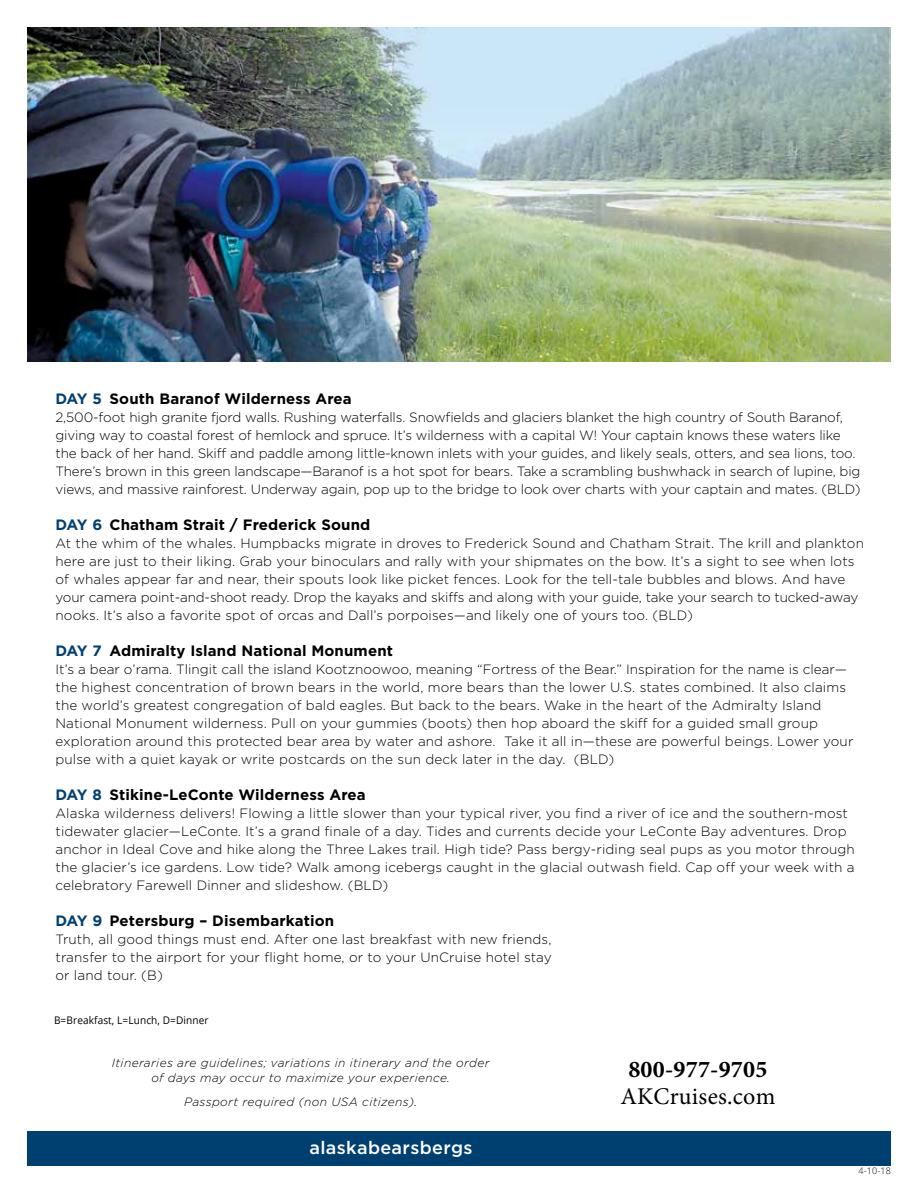
<style>
.page{position:relative;width:918px;height:1188px;background:#fff}
.page>*{position:absolute;margin:0;border:0;box-sizing:border-box;transform-origin:0 0}
.t1{font:24px "Minion Pro";letter-spacing:.01em;color:#000}
.t2{font:700 24px "Minion Pro";letter-spacing:.01em;color:#000}
.t3{font:500 18px "Gotham HTF";letter-spacing:.02em;color:#fff}
.t4{font:700 15px "Gotham HTF";letter-spacing:.01em;color:#000}
.t5{font:300 13.5px/18px "Gotham HTF";letter-spacing:.01em;color:#000}
.t6{font:300 13.5px/18px "Gotham HTF";letter-spacing:-.01em;color:#000}
.t7{font:italic 300 12px/14.4px "Gotham HTF";letter-spacing:.03em;color:#000;text-align:center}
.t8{font:10.5px "Open Sans";letter-spacing:.01em;color:#000;scale:.96 1}
.t9{font:300 9px "Open Sans";color:#000}
.s1{color:#004071}
</style>
<div class="page">
<div style="left:27px;top:1131px;width:864px;height:35px;background:#004071"></div>
<img style="left:27px;top:27px;width:864px;height:335px">
<img style="left:28px;top:27px;width:862px;height:177px">
<p class="t4" style="left:56px;top:390px;width:298px"><span class="s1">DAY 5</span> South Baranof Wilderness Area</p>
<p class="t6" style="left:56px;top:408px;width:807px">2,500-foot high granite fjord walls. Rushing waterfalls. Snowfields and glaciers blanket the high country of South Baranof, giving way to coastal forest of hemlock and spruce. It’s wilderness with a capital W! Your captain knows these waters like the back of her hand. Skiff and paddle among little-known inlets with your guides, and likely seals, otters, and sea lions, too.<br>There’s brown in this green landscape—Baranof is a hot spot for bears. Take a scrambling bushwhack in search of lupine, big views, and massive rainforest. Underway again, pop up to the bridge to look over charts with your captain and mates. (BLD)</p>
<p class="t4" style="left:56px;top:516px;width:316px"><span class="s1">DAY 6</span> Chatham Strait / Frederick Sound</p>
<p class="t5" style="left:56px;top:534px;width:810px">At the whim of the whales. Humpbacks migrate in droves to Frederick Sound and Chatham Strait. The krill and plankton here are just to their liking. Grab your binoculars and rally with your shipmates on the bow. It’s a sight to see when lots of whales appear far and near, their spouts look like picket fences. Look for the tell-tale bubbles and blows. And have your camera point-and-shoot ready. Drop the kayaks and skiffs and along with your guide, take your search to tucked-away nooks. It’s also a favorite spot of orcas and Dall’s porpoises—and likely one of yours too. (BLD)</p>
<p class="t4" style="left:56px;top:642px;width:339px"><span class="s1">DAY 7</span> Admiralty Island National Monument</p>
<p class="t5" style="left:56px;top:660px;width:799px">It’s a bear o’rama. Tlingit call the island Kootznoowoo, meaning “Fortress of the Bear.” Inspiration for the name is clear— the highest concentration of brown bears in the world, more bears than the lower U.S. states combined. It also claims the world’s greatest congregation of bald eagles. But back to the bears. Wake in the heart of the Admiralty Island National Monument wilderness. Pull on your gummies (boots) then hop aboard the skiff for a guided small group exploration around this protected bear area by water and ashore. Take it all in—these are powerful beings. Lower your pulse with a quiet kayak or write postcards on the sun deck later in the day. (BLD)</p>
<p class="t4" style="left:56px;top:786px;width:312px"><span class="s1">DAY 8</span> Stikine-LeConte Wilderness Area</p>
<p class="t5" style="left:56px;top:804px;width:801px">Alaska wilderness delivers! Flowing a little slower than your typical river, you find a river of ice and the southern-most tidewater glacier—LeConte. It’s a grand finale of a day. Tides and currents decide your LeConte Bay adventures. Drop anchor in Ideal Cove and hike along the Three Lakes trail. High tide? Pass bergy-riding seal pups as you motor through the glacier’s ice gardens. Low tide? Walk among icebergs caught in the glacial outwash field. Cap off your week with a celebratory Farewell Dinner and slideshow. (BLD)</p>
<p class="t4" style="left:56px;top:912px;width:280px"><span class="s1">DAY 9</span> Petersburg – Disembarkation</p>
<p class="t5" style="left:56px;top:930px;width:498px;text-align:justify">Truth, all good things must end. After one last breakfast with new friends, transfer to the airport for your flight home, or to your UnCruise hotel stay or land tour. (B)</p>
<p class="t8" style="left:54px;top:1013px;width:163px">B=Breakfast, L=Lunch, D=Dinner</p>
<p class="t7" style="left:112px;top:1056px;width:379px">Itineraries are guidelines; variations in itinerary and the order of days may occur to maximize your experience.</p>
<p class="t7" style="left:184px;top:1094px;width:235px">Passport required (non USA citizens).</p>
<h2 class="t3" style="left:310px;top:1137px;width:165px">alaskabearsbergs</h2>
<h1 class="t2" style="left:628px;top:1052px;width:141px">800-977-9705</h1>
<h1 class="t1" style="left:620px;top:1080px;width:156px">AKCruises.com</h1>
<p class="t9" style="left:858px;top:1165px;width:34px">4-10-18</p>
</div>
